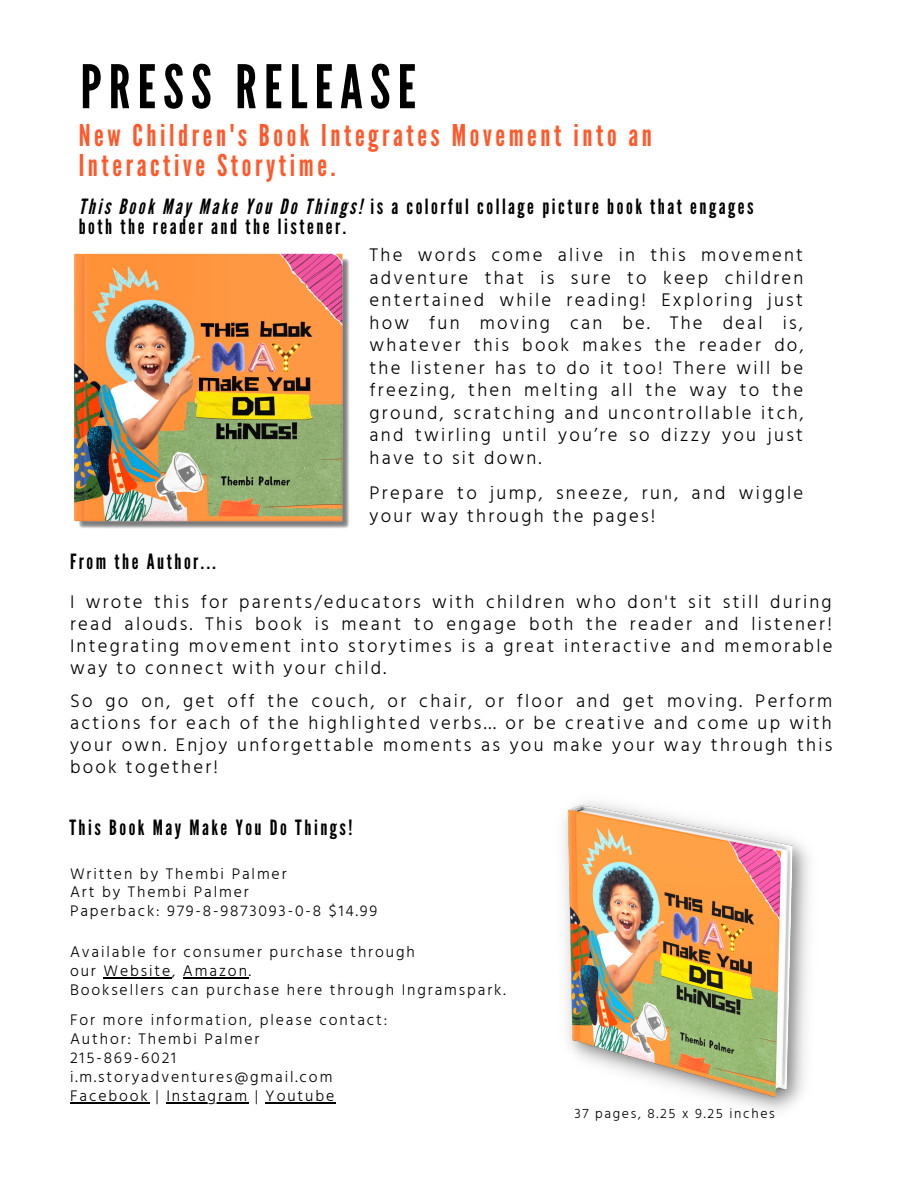
<style>
.page{position:relative;width:918px;height:1188px;background:#fff}
.page>*{position:absolute;margin:0;border:0;box-sizing:border-box;transform-origin:0 0}
.t1{font:60px "League Gothic";letter-spacing:.12em;color:#000}
.t2{font:30px/29.2px "League Gothic";letter-spacing:.12em;color:#ff592b}
.t3{font:21px/20.2px "League Gothic";letter-spacing:.12em;color:#000}
.t4{font:300 18.75px/22.5px "Hind Guntur";letter-spacing:.12em;color:#000;text-align:justify}
.t5{font:300 15.75px/18.9px "Hind Guntur";letter-spacing:.12em;color:#000}
.t6{font:300 13.8px "Hind Guntur";letter-spacing:.12em;color:#000}
.s1{font-style:italic}
</style>
<div class="page">
<img style="left:74px;top:253px;width:275px;height:275px">
<img style="left:564px;top:802px;width:245px;height:309px">
<hr style="left:104px;top:977px;width:68px;height:1px;background:#000">
<hr style="left:183px;top:977px;width:66px;height:1px;background:#000">
<hr style="left:70px;top:1102px;width:80px;height:2px;background:#000">
<hr style="left:166px;top:1102px;width:83px;height:2px;background:#000">
<hr style="left:266px;top:1102px;width:70px;height:2px;background:#000">
<h1 class="t1" style="left:80px;top:52px;width:337px">PRESS RELEASE</h1>
<h2 class="t2" style="left:79px;top:122px;width:575px">New Children's Book Integrates Movement into an<br>Interactive Storytime.</h2>
<p class="t3" style="left:79px;top:196px;width:676px"><span class="s1">This Book May Make You Do Things!</span> is a colorful collage picture book that engages both the reader and the listener.</p>
<p class="t4" style="left:370px;top:243px;width:436px">The words come alive in this movement adventure that is sure to keep children entertained while reading! Exploring just how fun moving can be. The deal is, whatever this book makes the reader do, the listener has to do it too! There will be freezing, then melting all the way to the ground, scratching and uncontrollable itch, and twirling until you’re so dizzy you just have to sit down.</p>
<p class="t4" style="left:370px;top:482px;width:435px">Prepare to jump, sneeze, run, and wiggle your way through the pages!</p>
<p class="t3" style="left:70px;top:552px;width:147px">From the Author...</p>
<p class="t4" style="left:70px;top:590px;width:764px;line-height:21.9px">I wrote this for parents/educators with children who don't sit still during read alouds. This book is meant to engage both the reader and listener!<br>Integrating movement into storytimes is a great interactive and memorable way to connect with your child.</p>
<p class="t4" style="left:70px;top:689px;width:764px;line-height:21.9px">So go on, get off the couch, or chair, or floor and get moving. Perform actions for each of the highlighted verbs… or be creative and come up with your own. Enjoy unforgettable moments as you make your way through this book together!</p>
<p class="t3" style="left:69px;top:818px;width:285px">This Book May Make You Do Things!</p>
<p class="t5" style="left:70px;top:864px;width:309px">Written by Thembi Palmer<br>Art by Thembi Palmer<br>Paperback: 979-8-9873093-0-8 $14.99</p>
<p class="t5" style="left:70px;top:942px;width:437px">Available for consumer purchase through<br>our Website, Amazon.<br>Booksellers can purchase here through Ingramspark.</p>
<p class="t5" style="left:70px;top:1010px;width:319px">For more information, please contact:<br>Author: Thembi Palmer<br>215-869-6021 i.m.storyadventures@gmail.com<br>Facebook | Instagram | Youtube</p>
<p class="t6" style="left:574px;top:1105px;width:202px">37 pages, 8.25 x 9.25 inches</p>
</div>
